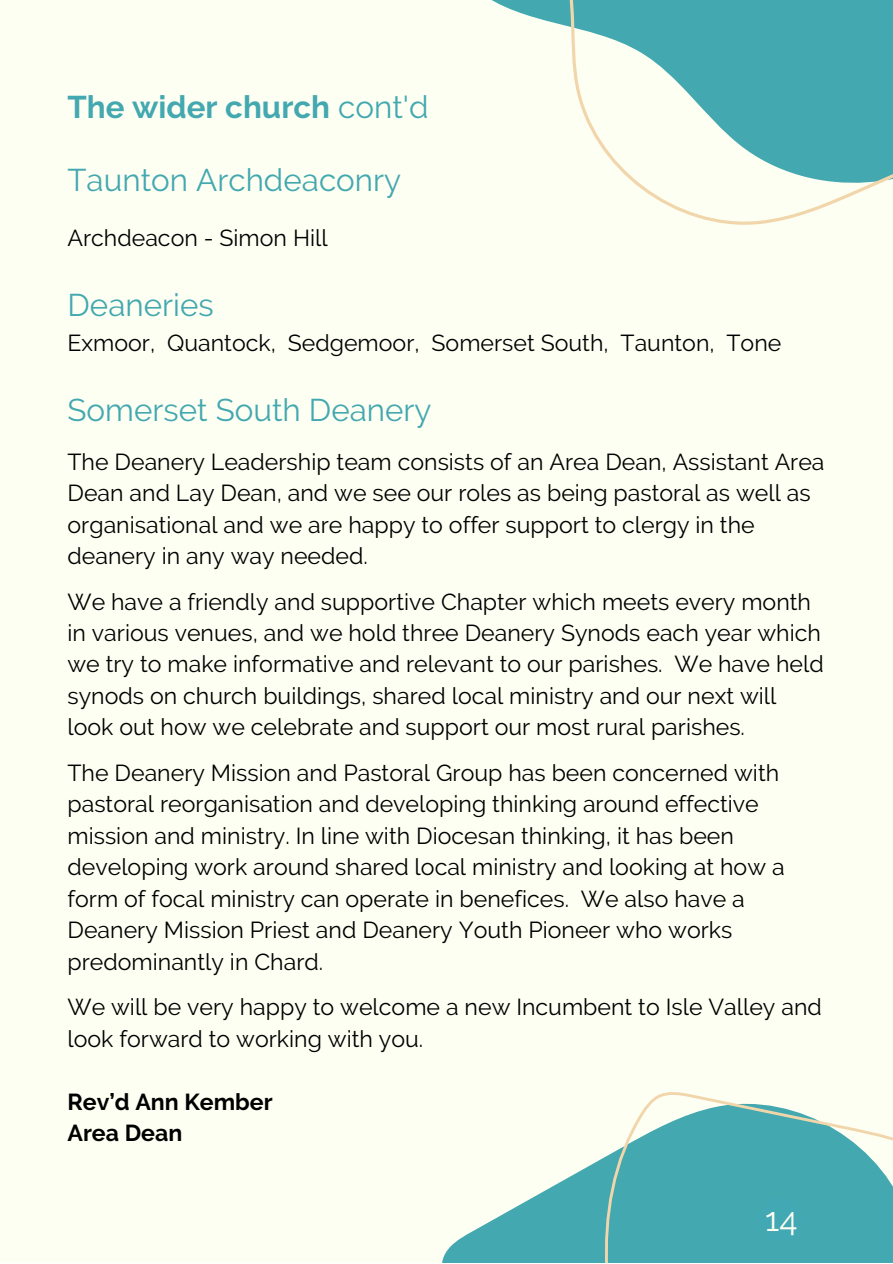
<style>
.page{position:relative;width:893px;height:1264px;background:#fff}
.page>*{position:absolute;margin:0;border:0;box-sizing:border-box;transform-origin:0 0}
.t1{font:33.15px "Raleway";color:#fefff3}
.t2{font:31.35px "Raleway";color:#43a8b0}
.t3{font:700 31.35px "Raleway";color:#43a8b0}
.t4{font:23.1px/31.5px "Raleway";color:#000}
.t5{font:700 23.1px "Raleway";color:#000}
.s1{font-weight:400}
</style>
<div class="page">
<div style="left:0;top:0;width:892px;height:1262px;background:#fefff3"></div>
<svg style="left:442px;top:1092px;width:450px;height:170px"></svg>
<svg style="left:491px;top:0;width:401px;height:225px"></svg>
<div style="left:759px;top:1197px;width:44px;height:44px;background:#42a8b4;border-radius:50%"></div>
<p class="t3" style="left:67px;top:88px;width:362px">The wider church <span class="s1">cont'd</span></p>
<p class="t2" style="left:67px;top:162px;width:335px">Taunton Archdeaconry</p>
<p class="t4" style="left:67px;top:222px;width:262px">Archdeacon - Simon Hill</p>
<p class="t2" style="left:67px;top:287px;width:148px">Deaneries</p>
<p class="t4" style="left:67px;top:327px;width:715px">Exmoor, Quantock, Sedgemoor, Somerset South, Taunton, Tone</p>
<p class="t2" style="left:67px;top:392px;width:365px">Somerset South Deanery</p>
<p class="t4" style="left:67px;top:445px;width:758px">The Deanery Leadership team consists of an Area Dean, Assistant Area Dean and Lay Dean, and we see our roles as being pastoral as well as organisational and we are happy to offer support to clergy in the deanery in any way needed.</p>
<p class="t4" style="left:67px;top:585px;width:757px">We have a friendly and supportive Chapter which meets every month in various venues, and we hold three Deanery Synods each year which we try to make informative and relevant to our parishes. We have held synods on church buildings, shared local ministry and our next will look out how we celebrate and support our most rural parishes.</p>
<p class="t4" style="left:67px;top:757px;width:718px">The Deanery Mission and Pastoral Group has been concerned with pastoral reorganisation and developing thinking around effective mission and ministry. In line with Diocesan thinking, it has been developing work around shared local ministry and looking at how a form of focal ministry can operate in benefices. We also have a Deanery Mission Priest and Deanery Youth Pioneer who works predominantly in Chard.</p>
<p class="t4" style="left:67px;top:991px;width:755px">We will be very happy to welcome a new Incumbent to Isle Valley and look forward to working with you.</p>
<p class="t5" style="left:67px;top:1088px;width:207px">Rev’d Ann Kember</p>
<p class="t5" style="left:67px;top:1119px;width:116px">Area Dean</p>
<p class="t1" style="left:765px;top:1199px;width:34px">14</p>
</div>
